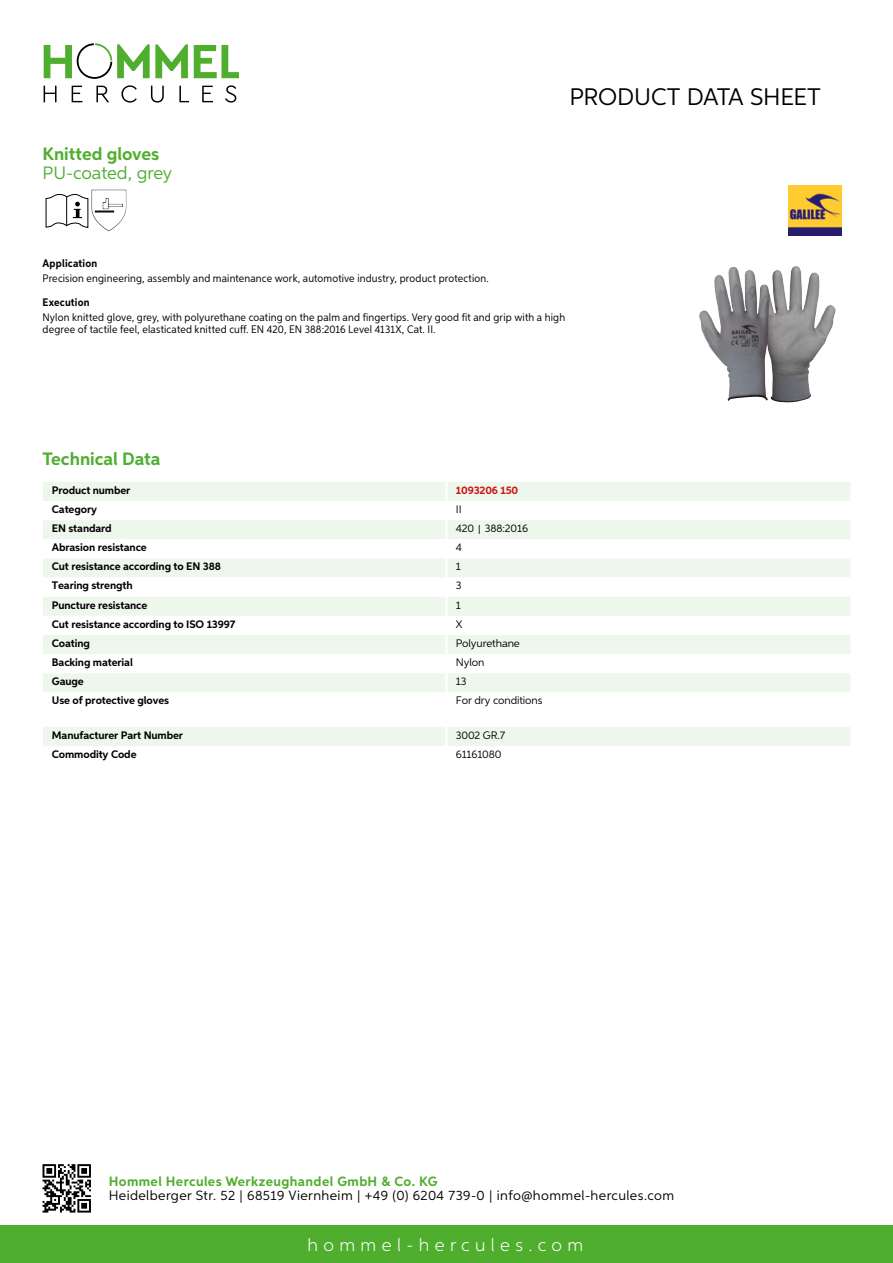
<style>
.page{position:relative;width:893px;height:1263px;background:#fff}
.page>*{position:absolute;margin:0;border:0;box-sizing:border-box;transform-origin:0 0}
.t1{font:24px "Aspira";letter-spacing:-.01em;color:#000}
.t2{font:700 18px "Aspira";color:#50ae2f}
.t3{font:300 18px "Aspira";letter-spacing:.3em;color:#fff}
.t4{font:18px "Aspira";color:#50ae2f}
.t5{font:13.5px "Aspira";letter-spacing:.03em;color:#000}
.t6{font:700 13.5px "Aspira";letter-spacing:.03em;color:#50ae2f}
.t7{font:10.95px/12px "Aspira Nar";letter-spacing:.015em;color:#000}
.t8{font:700 10.95px "Aspira";letter-spacing:-.01em;color:#000}
.t9{font:10.95px "Aspira";letter-spacing:-.01em;color:#000}
.t10{font:700 10.95px "Aspira Nar";letter-spacing:.015em;color:#000}
.t11{font:700 10.95px "Aspira";letter-spacing:-.01em;color:#cd1013}
.s1{font-family:"Wuerth Global";font-size:10.5px}
</style>
<div class="page">
<div style="left:0;top:1226px;width:893px;height:37px;background:#50ae2f"></div>
<svg style="left:43px;top:1164px;width:48px;height:48px"></svg>
<svg style="left:194px;top:45px;width:45px;height:33px"></svg>
<svg style="left:44px;top:43px;width:144px;height:36px"></svg>
<svg style="left:44px;top:86px;width:13px;height:16px"></svg>
<svg style="left:72px;top:86px;width:10px;height:16px"></svg>
<svg style="left:96px;top:86px;width:13px;height:16px"></svg>
<svg style="left:121px;top:85px;width:16px;height:18px"></svg>
<svg style="left:151px;top:86px;width:13px;height:17px"></svg>
<svg style="left:179px;top:86px;width:10px;height:16px"></svg>
<svg style="left:202px;top:86px;width:11px;height:16px"></svg>
<svg style="left:225px;top:85px;width:11px;height:18px"></svg>
<div style="left:43px;top:482px;width:807px;height:19px;background:#eef7eb"></div>
<svg style="left:43px;top:520px;width:807px;height:172px;fill:#eef7eb"></svg>
<hr style="left:445px;top:482px;width:3px;height:19px;background:#fff">
<hr style="left:445px;top:520px;width:3px;height:19px;background:#fff">
<hr style="left:445px;top:539px;width:3px;height:19px;background:#fff">
<hr style="left:445px;top:558px;width:3px;height:19px;background:#fff">
<hr style="left:445px;top:577px;width:3px;height:20px;background:#fff">
<hr style="left:445px;top:597px;width:3px;height:19px;background:#fff">
<hr style="left:445px;top:616px;width:3px;height:19px;background:#fff">
<hr style="left:445px;top:635px;width:3px;height:19px;background:#fff">
<hr style="left:445px;top:654px;width:3px;height:19px;background:#fff">
<hr style="left:445px;top:673px;width:3px;height:19px;background:#fff">
<div style="left:43px;top:727px;width:807px;height:19px;background:#eef7eb"></div>
<svg style="left:46px;top:193px;width:42px;height:35px"></svg>
<img style="left:91px;top:189px;width:8px;height:35px">
<img style="left:699px;top:266px;width:97px;height:109px">
<img style="left:789px;top:185px;width:53px;height:50px">
<h2 class="t2" style="left:43px;top:142px;width:118px">Knitted gloves</h2>
<h2 class="t4" style="left:43px;top:162px;width:131px">PU -coated, grey</h2>
<h1 class="t1" style="left:569px;top:82px;width:253px">Product data sh eet</h1>
<p class="t10" style="left:43px;top:257px;width:56px">Application</p>
<p class="t7" style="left:43px;top:273px;width:448px">Precision engineering, assembly and maintenance work, automotive industry, product protection.</p>
<p class="t10" style="left:43px;top:295px;width:49px">Execution</p>
<p class="t7" style="left:43px;top:311px;width:524px">Nylon knitted glove, grey, with polyurethane coating on the palm and fingertips. Very good fit and grip with a high degree of tactile feel, elasticated knitted cuff. EN 420, EN 388:2016 Level 4131X, Cat. II.</p>
<h2 class="t2" style="left:43px;top:448px;width:120px">Technical Data</h2>
<p class="t8" style="left:52px;top:483px;width:80px">Product number</p>
<p class="t11" style="left:456px;top:483px;width:64px">1093206 150</p>
<p class="t8" style="left:52px;top:502px;width:47px">Category</p>
<p class="t9" style="left:456px;top:502px;width:7px">II</p>
<p class="t8" style="left:52px;top:521px;width:61px">EN standard</p>
<p class="t9" style="left:456px;top:522px;width:74px">420 <span class="s1">|</span> 388:2016</p>
<p class="t8" style="left:52px;top:541px;width:97px">Abrasion resistance</p>
<p class="t9" style="left:456px;top:541px;width:8px">4</p>
<p class="t8" style="left:52px;top:560px;width:171px">Cut resistance according to EN 388</p>
<p class="t9" style="left:456px;top:560px;width:7px">1</p>
<p class="t8" style="left:52px;top:579px;width:82px">Tearing strength</p>
<p class="t9" style="left:456px;top:579px;width:7px">3</p>
<p class="t8" style="left:52px;top:598px;width:97px">Puncture resistance</p>
<p class="t9" style="left:456px;top:598px;width:7px">1</p>
<p class="t8" style="left:52px;top:617px;width:185px">Cut resistance according to ISO 13997</p>
<p class="t9" style="left:456px;top:617px;width:8px">X</p>
<p class="t8" style="left:52px;top:636px;width:40px">Coating</p>
<p class="t9" style="left:456px;top:636px;width:66px">Polyurethane</p>
<p class="t8" style="left:52px;top:655px;width:83px">Backing material</p>
<p class="t9" style="left:456px;top:655px;width:30px">Nylon</p>
<p class="t8" style="left:52px;top:675px;width:33px">Gauge</p>
<p class="t9" style="left:456px;top:675px;width:12px">13</p>
<p class="t8" style="left:52px;top:694px;width:119px">Use of protective gloves</p>
<p class="t9" style="left:456px;top:694px;width:88px">For dry conditions</p>
<p class="t8" style="left:52px;top:728px;width:133px">Manufacturer Part Number</p>
<p class="t9" style="left:456px;top:728px;width:51px">3002 GR.7</p>
<p class="t8" style="left:52px;top:747px;width:86px">Commodity Code</p>
<p class="t9" style="left:456px;top:747px;width:47px">61161080</p>
<p class="t6" style="left:109px;top:1172px;width:330px">Hommel Hercules Werkzeughandel GmbH &amp; Co. KG</p>
<p class="t5" style="left:109px;top:1187px;width:567px">Heidelberger Str. 52 | 68519 Viernheim | +49 (0) 6204 739-0 | info@hommel-hercules.com</p>
<h2 class="t3" style="left:307px;top:1234px;width:277px">hommel-hercules.com</h2>
</div>
